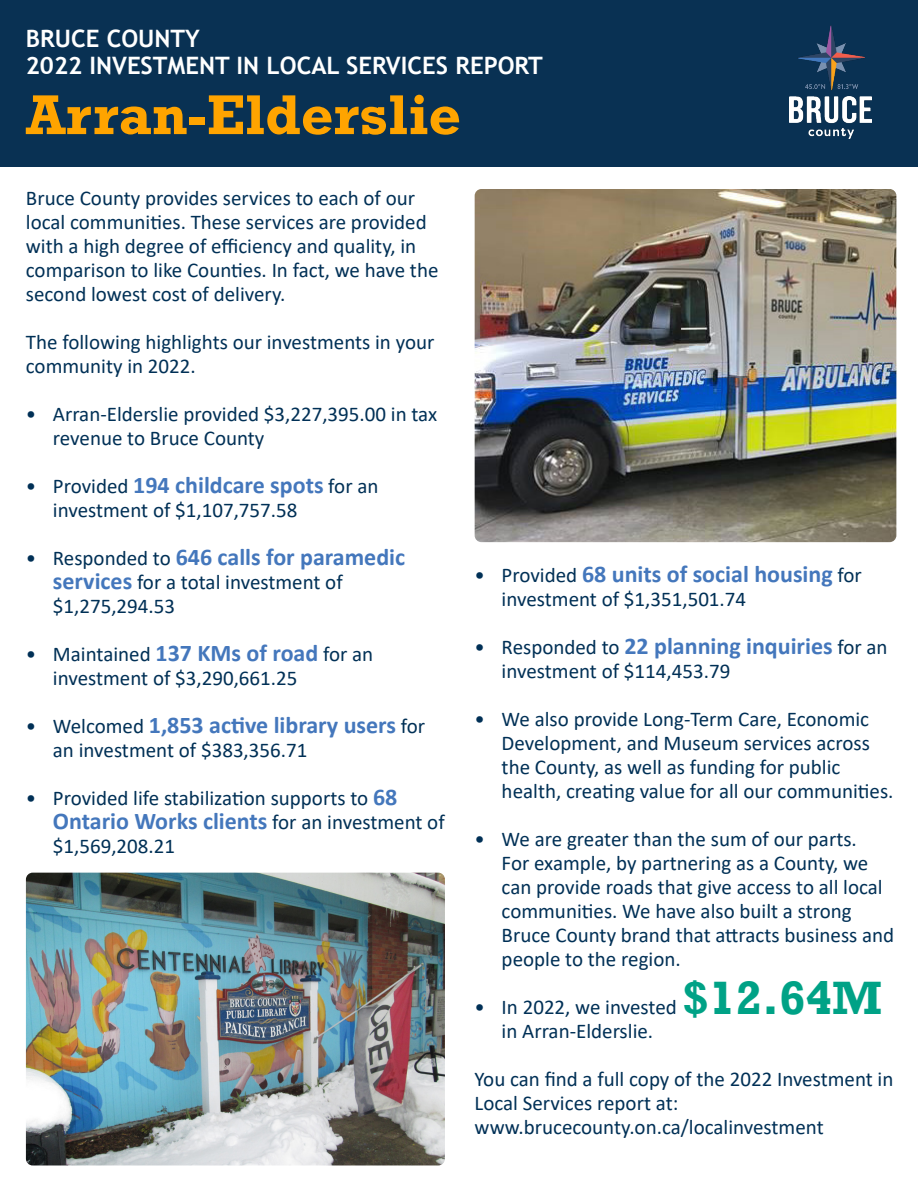
<style>
.page{position:relative;width:918px;height:1188px;background:#fff}
.page>*{position:absolute;margin:0;border:0;box-sizing:border-box;transform-origin:0 0}
.t1{font:700 57px "Rockwell";color:#ffa400}
.t2{font:700 48px "Rockwell";color:#00a286}
.t3{font:700 24px "Calibri";color:#4477bc}
.t4{font:700 24px "Trebuchet MS";color:#fff}
.t5{font:21px/24px "Calibri";color:#003056}
.s1{font-weight:400;font-size:21px;color:#003056}
.s2{font-weight:700;font-size:24px;color:#4477bc}
</style>
<div class="page">
<div style="left:0;top:0;width:918px;height:166px;background:#093153"></div>
<img style="left:475px;top:189px;width:421px;height:353px">
<img style="left:26px;top:873px;width:419px;height:292px">
<img style="left:789px;top:25px;width:83px;height:113px">
<p class="t4" style="left:26px;top:24px;width:176px">BRUCE COUNTY</p>
<p class="t4" style="left:26px;top:51px;width:519px">2022 INVESTMENT IN LOCAL SERVICES REPORT</p>
<p class="t1" style="left:26px;top:80px;width:437px">Arran-Elderslie</p>
<p class="t5" style="left:26px;top:185px;width:414px">Bruce County provides services to each of our local communities. These services are provided with a high degree of efficiency and quality, in comparison to like Counties. In fact, we have the second lowest cost of delivery.</p>
<p class="t5" style="left:26px;top:329px;width:410px">The following highlights our investments in your community in 2022.</p>
<p class="t5" style="left:53px;top:401px;width:386px;text-indent:-27px">• Arran-Elderslie provided $3,227,395.00 in tax revenue to Bruce County</p>
<p class="t3" style="left:26px;top:468px;width:354px"><span class="s1">• Provided</span> 194 childcare spots <span class="s1">for an</span></p>
<p class="t5" style="left:53px;top:497px;width:246px">investment of $1,107,757.58</p>
<p class="t3" style="left:26px;top:540px;width:381px"><span class="s1">• Responded to</span> 646 calls for paramedic</p>
<p class="t5" style="left:53px;top:569px;width:291px"><span class="s2">services</span> for a total investment of $1,275,294.53</p>
<p class="t5" style="left:53px;top:641px;width:322px;text-indent:-27px">• Maintained <span class="s2">137 KMs of road</span> for an investment of $3,290,661.25</p>
<p class="t3" style="left:26px;top:708px;width:401px"><span class="s1">• Welcomed</span> 1,853 active library users <span class="s1">for</span></p>
<p class="t5" style="left:53px;top:737px;width:256px">an investment of $383,356.71</p>
<p class="t5" style="left:26px;top:785px;width:373px">• Provided life stabilization supports to <span class="s2">68</span></p>
<p class="t3" style="left:53px;top:804px;width:393px">Ontario Works clients <span class="s1">for an investment of</span></p>
<p class="t5" style="left:53px;top:833px;width:124px">$1,569,208.21</p>
<p class="t3" style="left:475px;top:557px;width:389px"><span class="s1">• Provided</span> 68 units of social housing <span class="s1">for</span></p>
<p class="t5" style="left:502px;top:586px;width:246px">investment of $1,351,501.74</p>
<p class="t3" style="left:475px;top:629px;width:414px"><span class="s1">• Responded to</span> 22 planning inquiries <span class="s1">for an</span></p>
<p class="t5" style="left:502px;top:658px;width:230px">investment of $114,453.79</p>
<p class="t5" style="left:502px;top:706px;width:393px;text-indent:-27px">• We also provide Long-Term Care, Economic Development, and Museum services across the County, as well as funding for public health, creating value for all our communities.</p>
<p class="t5" style="left:502px;top:826px;width:394px;text-indent:-27px">• We are greater than the sum of our parts.<br>For example, by partnering as a County, we can provide roads that give access to all local communities. We have also built a strong Bruce County brand that attracts business and people to the region.</p>
<p class="t5" style="left:475px;top:994px;width:204px;text-align:center">• In 2022, we invested in Arran-Elderslie.</p>
<p class="t5" style="left:475px;top:1066px;width:420px">You can find a full copy of the 2022 Investment in<br>Local Services report at:</p>
<p class="t5" style="left:475px;top:1114px;width:351px">www.brucecounty.on.ca/localinvestment</p>
<p class="t2" style="left:682px;top:968px;width:202px">$12.64M</p>
</div>
